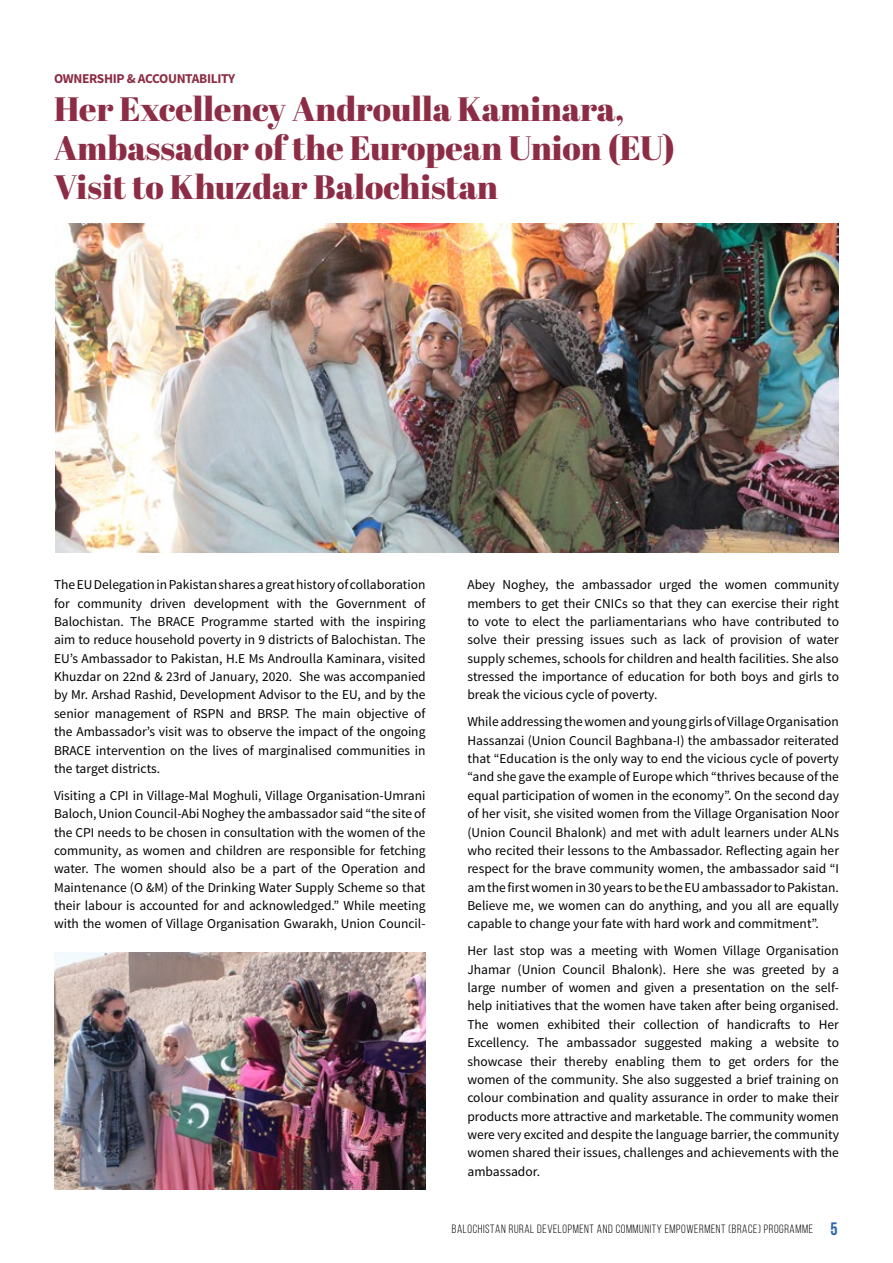
<style>
.page{position:relative;width:893px;height:1263px;background:#fff}
.page>*{position:absolute;margin:0;border:0;box-sizing:border-box;transform-origin:0 0}
.t1{font:33.75px/38.8px "Abril Fatface";color:#8c2d45}
.t2{font:13.5px/18.3px "Source Sans Pro";color:#000;text-align:justify}
.t3{font:700 13.5px "Source Sans Pro";letter-spacing:-.025em;color:#8c2d45}
.t4{font:12px "Bebas Neue";letter-spacing:.05em;color:#000}
.s1{font-weight:700;font-size:18px;color:#2965ad}
</style>
<div class="page">
<img style="left:56px;top:223px;width:783px;height:330px">
<img style="left:54px;top:952px;width:372px;height:237px">
<p class="t3" style="left:54px;top:70px;width:183px">OWNERSHIP &amp; ACCOUNTABILITY</p>
<h1 class="t1" style="left:54px;top:89px;width:623px">Her Excellency Androulla Kaminara,<br>Ambassador of the European Union (EU)<br>Visit to Khuzdar Balochistan</h1>
<p class="t2" style="left:54px;top:576px;width:373px">The EU Delegation in Pakistan shares a great history of collaboration for community driven development with the Government of Balochistan. The BRACE Programme started with the inspiring aim to reduce household poverty in 9 districts of Balochistan. The EU’s Ambassador to Pakistan, H.E Ms Androulla Kaminara, visited Khuzdar on 22nd &amp; 23rd of January, 2020. She was accompanied by Mr. Arshad Rashid, Development Advisor to the EU, and by the senior management of RSPN and BRSP. The main objective of the Ambassador’s visit was to observe the impact of the ongoing BRACE intervention on the lives of marginalised communities in the target districts.</p>
<p class="t2" style="left:54px;top:786px;width:373px">Visiting a CPI in Village-Mal Moghuli, Village Organisation-Umrani Baloch, Union Council-Abi Noghey the ambassador said “the site of the CPI needs to be chosen in consultation with the women of the community, as women and children are responsible for fetching water. The women should also be a part of the Operation and Maintenance (O &amp;M) of the Drinking Water Supply Scheme so that their labour is accounted for and acknowledged.” While meeting with the women of Village Organisation Gwarakh, Union Council-</p>
<p class="t2" style="left:467px;top:576px;width:373px">Abey Noghey, the ambassador urged the women community members to get their CNICs so that they can exercise their right to vote to elect the parliamentarians who have contributed to solve their pressing issues such as lack of provision of water supply schemes, schools for children and health facilities. She also stressed the importance of education for both boys and girls to break the vicious cycle of poverty.</p>
<p class="t2" style="left:467px;top:713px;width:373px">While addressing the women and young girls of Village Organisation Hassanzai (Union Council Baghbana-I) the ambassador reiterated that “Education is the only way to end the vicious cycle of poverty “and she gave the example of Europe which “thrives because of the equal participation of women in the economy”. On the second day of her visit, she visited women from the Village Organisation Noor (Union Council Bhalonk) and met with adult learners under ALNs who recited their lessons to the Ambassador. Reflecting again her respect for the brave community women, the ambassador said “I am the first women in 30 years to be the EU ambassador to Pakistan.<br>Believe me, we women can do anything, and you all are equally capable to change your fate with hard work and commitment”.</p>
<p class="t2" style="left:467px;top:942px;width:373px">Her last stop was a meeting with Women Village Organisation Jhamar (Union Council Bhalonk). Here she was greeted by a large number of women and given a presentation on the self&shy;help initiatives that the women have taken after being organised.<br>The women exhibited their collection of handicrafts to Her Excellency. The ambassador suggested making a website to showcase their thereby enabling them to get orders for the women of the community. She also suggested a brief training on colour combination and quality assurance in order to make their products more attractive and marketable. The community women were very excited and despite the language barrier, the community women shared their issues, challenges and achievements with the ambassador.</p>
<p class="t4" style="left:452px;top:1222px;width:387px">BALOCHISTAN RURAL DEVELOPMENT AND COMMUNITY EMPOWERMENT (BRACE) PROGRAMME <span class="s1">5</span></p>
</div>
